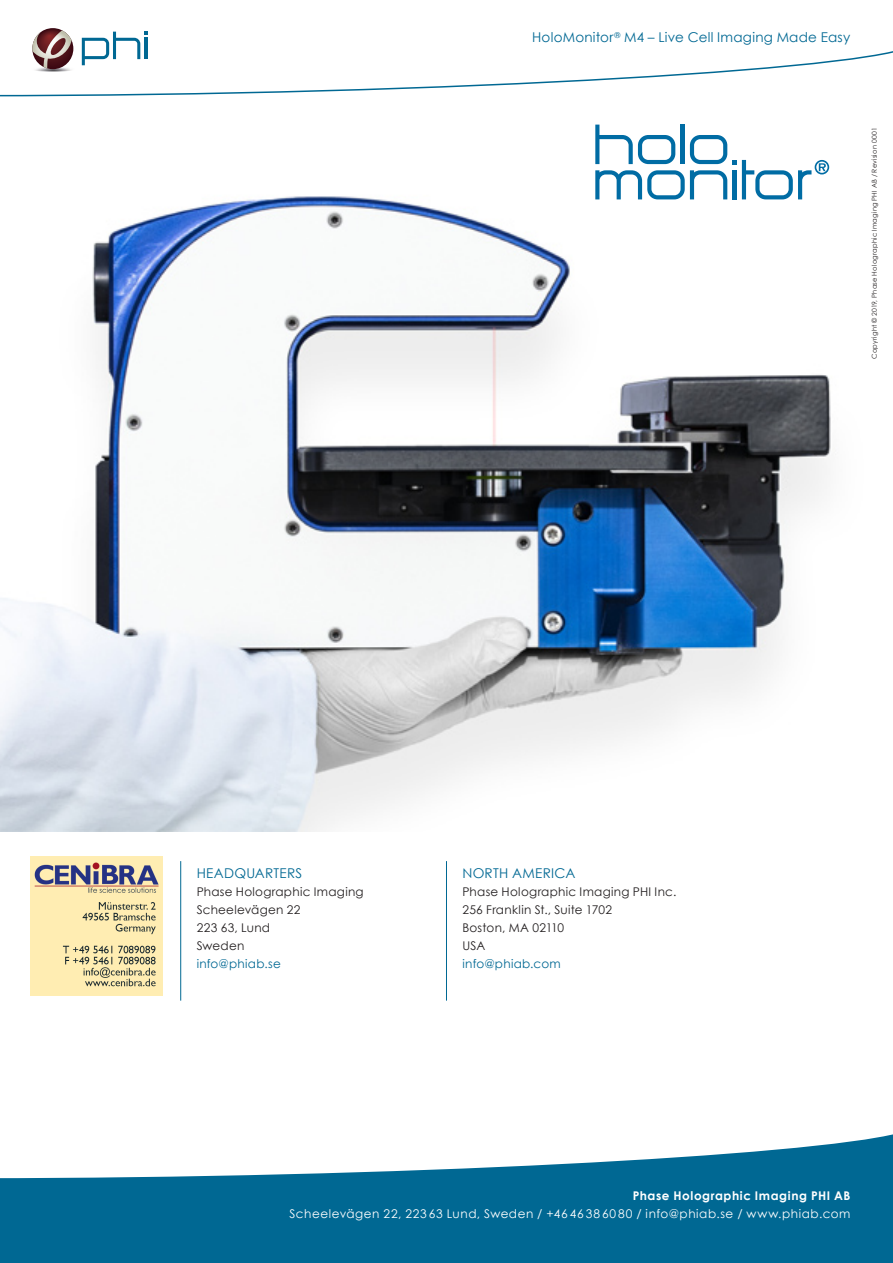
<style>
.page{position:relative;width:893px;height:1263px;background:#fff}
.page>*{position:absolute;margin:0;border:0;box-sizing:border-box;transform-origin:0 0}
.t1{font:13.5px "Century Gothic";letter-spacing:.02em;color:#006893}
.t2{font:12px/18px "Century Gothic";letter-spacing:.02em;color:#231f20}
.t3{font:12px "Century Gothic";letter-spacing:.045em;color:#fff}
.t4{font:700 12px "Century Gothic";letter-spacing:.045em;color:#fff}
.t5{font:12px "Century Gothic";letter-spacing:.02em;color:#006893}
.t6{font:6.75px "Century Gothic";letter-spacing:.03em;color:#231f20}
</style>
<div class="page">
<img style="left:0;top:124px;width:831px;height:708px">
<svg style="left:595px;top:125px;width:234px;height:74px"></svg>
<hr style="left:446px;top:861px;width:1px;height:139px;background:#006893">
<hr style="left:180px;top:861px;width:1px;height:139px;background:#006893">
<svg style="left:0;top:41px;width:893px;height:56px"></svg>
<svg style="left:0;top:1134px;width:893px;height:129px;fill:#006893"></svg>
<svg style="left:82px;top:32px;width:65px;height:33px"></svg>
<img style="left:31px;top:66px;width:44px;height:6px">
<svg style="left:32px;top:28px;width:41px;height:41px"></svg>
<svg style="left:31px;top:30px;width:41px;height:38px"></svg>
<img style="left:30px;top:856px;width:133px;height:139px">
<p class="t1" style="left:532px;top:29px;width:320px">HoloMonitor<sup>®</sup> M4 – Live Cell Imaging Made Easy</p>
<p class="t6" style="left:870px;top:359px;width:233px;rotate:-90deg">Copyright © 2019, Phase Holographic Imaging PHI AB / Revision 0001</p>
<p class="t1" style="left:197px;top:864px;width:107px">HEADQUARTERS</p>
<p class="t2" style="left:197px;top:882px;width:169px">Phase Holographic Imaging<br>Scheelevägen 22<br>223 63, Lund<br>Sweden</p>
<p class="t5" style="left:197px;top:956px;width:86px">info@phiab.se</p>
<p class="t1" style="left:462px;top:864px;width:115px">NORTH AMERICA</p>
<p class="t2" style="left:462px;top:882px;width:216px">Phase Holographic Imaging PHI Inc.<br>256 Franklin St., Suite 1702<br>Boston, MA 02110<br>USA</p>
<p class="t5" style="left:462px;top:956px;width:100px">info@phiab.com</p>
<p class="t4" style="left:633px;top:1188px;width:219px">Phase Holographic Imaging PHI AB</p>
<p class="t3" style="left:290px;top:1206px;width:562px">Scheelevägen 22, 223 63 Lund, Sweden / +46 46 38 60 80 / info@phiab.se / www.phiab.com</p>
</div>
